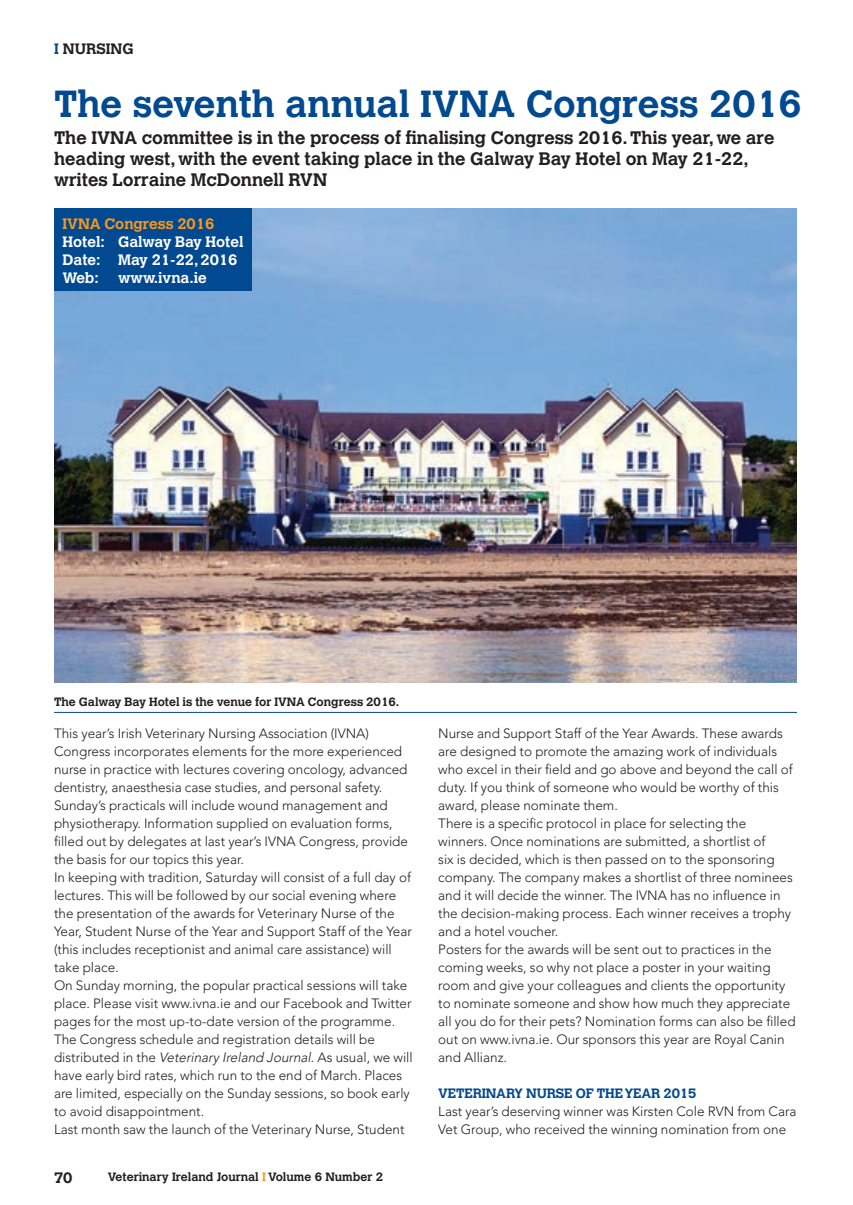
<style>
.page{position:relative;width:853px;height:1205px;background:#fff}
.page>*{position:absolute;margin:0;border:0;box-sizing:border-box;transform-origin:0 0}
.t1{font:700 37.5px "Calvert";color:#014990}
.t2{font:700 18px/21px "Calvert";color:#231f20}
.t3{font:700 15px/18px "Calvert";color:#fff}
.t4{font:700 15px "Calvert";color:#f7981d}
.t5{font:700 15px "Calvert";color:#231f20}
.t6{font:300 13.5px/18px "Avenir";color:#231f20}
.t7{font:700 13.5px "Calvert";letter-spacing:-.01em;color:#014990}
.t8{font:700 12px "Calvert";color:#231f20}
.s1{color:#014990}
.s2{font-style:italic}
.s3{color:#f7981d}
</style>
<div class="page">
<hr style="left:54px;top:712px;width:742px;height:1px;background:#014990">
<img style="left:54px;top:208px;width:742px;height:474px">
<div style="left:54px;top:208px;width:198px;height:83px;background:#014990"></div>
<p class="t5" style="left:54px;top:39px;width:81px"><span class="s1">I</span> NURSING</p>
<h1 class="t1" style="left:54px;top:80px;width:749px">The seventh annual IVNA Congress 2016</h1>
<h2 class="t2" style="left:54px;top:127px;width:722px">The IVNA committee is in the process of finalising Congress 2016. This year, we are heading west, with the event taking place in the Galway Bay Hotel on May 21-22, writes Lorraine McDonnell RVN</h2>
<p class="t4" style="left:63px;top:214px;width:153px">IVNA Congress 2016</p>
<p class="t3" style="left:63px;top:232px;width:182px">Hotel: Galway Bay Hotel<br>Date: May 21-22, 2016<br>Web:</p>
<p class="t3" style="left:118px;top:268px;width:90px">www.ivna.ie</p>
<p class="t8" style="left:54px;top:694px;width:347px">The Galway Bay Hotel is the venue for IVNA Congress 2016.</p>
<p class="t6" style="left:54px;top:724px;width:360px">This year’s Irish Veterinary Nursing Association (IVNA)<br>Congress incorporates elements for the more experienced nurse in practice with lectures covering oncology, advanced dentistry, anaesthesia case studies, and personal safety.<br>Sunday’s practicals will include wound management and physiotherapy. Information supplied on evaluation forms, filled out by delegates at last year’s IVNA Congress, provide the basis for our topics this year.<br>In keeping with tradition, Saturday will consist of a full day of lectures. This will be followed by our social evening where the presentation of the awards for Veterinary Nurse of the Year, Student Nurse of the Year and Support Staff of the Year (this includes receptionist and animal care assistance) will take place.<br>On Sunday morning, the popular practical sessions will take place. Please visit www.ivna.ie and our Facebook and Twitter pages for the most up-to-date version of the programme.<br>The Congress schedule and registration details will be distributed in the <span class="s2">Veterinary Ireland Journal</span>. As usual, we will have early bird rates, which run to the end of March. Places are limited, especially on the Sunday sessions, so book early to avoid disappointment.<br>Last month saw the launch of the Veterinary Nurse, Student</p>
<p class="t6" style="left:438px;top:724px;width:359px">Nurse and Support Staff of the Year Awards. These awards are designed to promote the amazing work of individuals who excel in their field and go above and beyond the call of duty. If you think of someone who would be worthy of this award, please nominate them.<br>There is a specific protocol in place for selecting the winners. Once nominations are submitted, a shortlist of<br>six is decided, which is then passed on to the sponsoring company. The company makes a shortlist of three nominees and it will decide the winner. The IVNA has no influence in the decision-making process. Each winner receives a trophy and a hotel voucher.<br>Posters for the awards will be sent out to practices in the coming weeks, so why not place a poster in your waiting room and give your colleagues and clients the opportunity to nominate someone and show how much they appreciate all you do for their pets? Nomination forms can also be filled out on www.ivna.ie. Our sponsors this year are Royal Canin and Allianz.</p>
<p class="t7" style="left:438px;top:1085px;width:259px">VETERINARY NURSE OF THE YEAR 2015</p>
<p class="t6" style="left:438px;top:1102px;width:360px">Last year’s deserving winner was Kirsten Cole RVN from Cara<br>Vet Group, who received the winning nomination from one</p>
<p class="t5" style="left:54px;top:1168px;width:20px">70</p>
<p class="t8" style="left:108px;top:1169px;width:277px">Veterinary Ireland Journal <span class="s3">I</span> Volume 6 Number 2</p>
</div>
